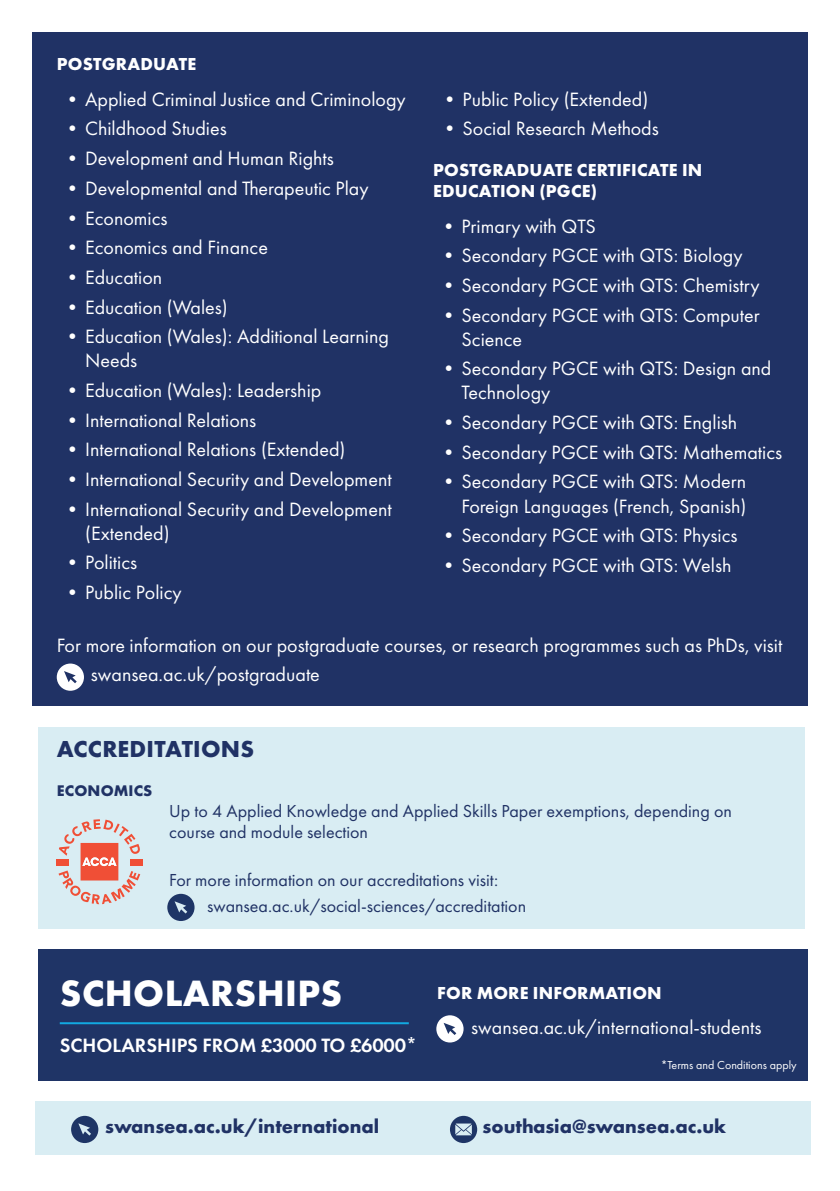
<style>
.page{position:relative;width:840px;height:1191px;background:#fff}
.page>*{position:absolute;margin:0;border:0;box-sizing:border-box;transform-origin:0 0}
.Sub_Heading{font:700 38px "Futura PT";letter-spacing:.01em;color:#fff}
.Sub_Heading-2{font:700 24px "Futura PT";letter-spacing:.01em;color:#203265}
.Body{font:20px/24px "Futura PT";color:#fff}
.Body-2{font:700 20px "Futura PT";color:#203265}
.Sub_Heading_W{font:600 20px "Futura PT";color:#fff}
.Body-3{font:18px/21.6px "Futura PT";color:#203265}
.Sub_Heading-3{font:700 18px/21.6px "Futura PT";letter-spacing:.01em;color:#fff}
.Sub_Heading_W-2{font:700 18px "Futura PT";letter-spacing:.01em;color:#fff}
.Sub_Heading-4{font:700 16px "Futura PT";letter-spacing:.01em;color:#203265}
.Body-4{font:12px "Futura PT";color:#fff}
</style>
<div class="page">
<div style="left:32px;top:33px;width:775px;height:673px;background:#203265"></div>
<svg style="left:57px;top:663px;width:27px;height:28px"></svg>
<div style="left:38px;top:727px;width:766px;height:201px;background:#d9edf3"></div>
<div style="left:57px;top:859px;width:12px;height:7px;background:#f04f36"></div>
<div style="left:130px;top:859px;width:12px;height:7px;background:#f04f36"></div>
<svg style="left:58px;top:819px;width:82px;height:85px"></svg>
<svg style="left:167px;top:893px;width:27px;height:28px"></svg>
<div style="left:35px;top:1101px;width:775px;height:54px;background:#d9edf3"></div>
<svg style="left:450px;top:1115px;width:27px;height:28px"></svg>
<svg style="left:71px;top:1115px;width:27px;height:28px"></svg>
<div style="left:38px;top:949px;width:769px;height:132px;background:#1f3466"></div>
<hr style="left:60px;top:1022px;width:348px;height:2px;background:#12a9e1">
<svg style="left:436px;top:1015px;width:27px;height:27px"></svg>
<p class="Sub_Heading-3" style="left:57px;top:53px;width:141px">POSTGRADUATE</p>
<p class="Body" style="left:62px;top:87px;width:344px">•Applied Criminal Justice and Criminology</p>
<p class="Body" style="left:62px;top:117px;width:166px">•Childhood Studies</p>
<p class="Body" style="left:62px;top:146px;width:273px">•Development and Human Rights</p>
<p class="Body" style="left:62px;top:176px;width:307px">•Developmental and Therapeutic Play</p>
<p class="Body" style="left:62px;top:206px;width:107px">•Economics</p>
<p class="Body" style="left:62px;top:235px;width:207px">•Economics and Finance</p>
<p class="Body" style="left:62px;top:265px;width:101px">•Education</p>
<p class="Body" style="left:62px;top:295px;width:167px">•Education (Wales)</p>
<p class="Body" style="left:85px;top:324px;width:305px;text-indent:-23px">•Education (Wales): Additional Learning<br>Needs</p>
<p class="Body" style="left:62px;top:378px;width:260px">•Education (Wales): Leadership</p>
<p class="Body" style="left:62px;top:408px;width:195px">•International Relations</p>
<p class="Body" style="left:62px;top:437px;width:284px">•International Relations (Extended)</p>
<p class="Body" style="left:62px;top:467px;width:330px">•International Security and Development</p>
<p class="Body" style="left:85px;top:497px;width:308px;text-indent:-23px">•International Security and Development (Extended)</p>
<p class="Body" style="left:62px;top:550px;width:76px">•Politics</p>
<p class="Body" style="left:62px;top:580px;width:121px">•Public Policy</p>
<p class="Body" style="left:439px;top:87px;width:210px">•Public Policy (Extended)</p>
<p class="Body" style="left:439px;top:117px;width:220px">•Social Research Methods</p>
<p class="Sub_Heading-3" style="left:433px;top:158px;width:270px">POSTGRADUATE CERTIFICATE IN<br>EDUCATION (PGCE)</p>
<p class="Body" style="left:438px;top:214px;width:158px">•Primary with QTS</p>
<p class="Body" style="left:438px;top:244px;width:305px">•Secondary PGCE with QTS: Biology</p>
<p class="Body" style="left:438px;top:273px;width:322px">•Secondary PGCE with QTS: Chemistry</p>
<p class="Body" style="left:461px;top:303px;width:299px;text-indent:-23px">•Secondary PGCE with QTS: Computer<br>Science</p>
<p class="Body" style="left:461px;top:357px;width:311px;text-indent:-23px">•Secondary PGCE with QTS: Design and<br>Technology</p>
<p class="Body" style="left:438px;top:410px;width:300px">•Secondary PGCE with QTS: English</p>
<p class="Body" style="left:438px;top:440px;width:344px">•Secondary PGCE with QTS: Mathematics</p>
<p class="Body" style="left:438px;top:470px;width:309px;text-align:right">•Secondary PGCE with QTS: Modern<br>Foreign Languages (French, Spanish)</p>
<p class="Body" style="left:438px;top:523px;width:300px">•Secondary PGCE with QTS: Physics</p>
<p class="Body" style="left:438px;top:553px;width:294px">•Secondary PGCE with QTS: Welsh</p>
<p class="Body" style="left:57px;top:633px;width:726px">For more information on our postgraduate courses, or research programmes such as PhDs, visit</p>
<p class="Body" style="left:91px;top:662px;width:230px">swansea.ac.uk/postgraduate</p>
<p class="Sub_Heading-2" style="left:57px;top:734px;width:199px">ACCREDITATIONS</p>
<p class="Sub_Heading-4" style="left:57px;top:780px;width:97px">ECONOMICS</p>
<p class="Body-3" style="left:169px;top:799px;width:564px">Up to 4 Applied Knowledge and Applied Skills Paper exemptions, depending on course and module selection</p>
<p class="Body-3" style="left:169px;top:869px;width:330px">For more information on our accreditations visit:</p>
<p class="Body-3" style="left:207px;top:894px;width:320px">swansea.ac.uk/social-sciences/accreditation</p>
<p class="Sub_Heading" style="left:60px;top:968px;width:283px">SCHOLARSHIPS</p>
<p class="Sub_Heading_W" style="left:60px;top:1033px;width:359px">SCHOLARSHIPS FROM £3000 TO £6000*</p>
<p class="Sub_Heading_W-2" style="left:437px;top:981px;width:226px">FOR MORE INFORMATION</p>
<p class="Body" style="left:471px;top:1015px;width:291px">swansea.ac.uk/international-students</p>
<p class="Body-4" style="left:660px;top:1057px;width:137px">*Terms and Conditions apply</p>
<p class="Body-2" style="left:105px;top:1113px;width:275px">swansea.ac.uk/international</p>
<p class="Body-2" style="left:482px;top:1113px;width:245px">southasia@swansea.ac.uk</p>
</div>
